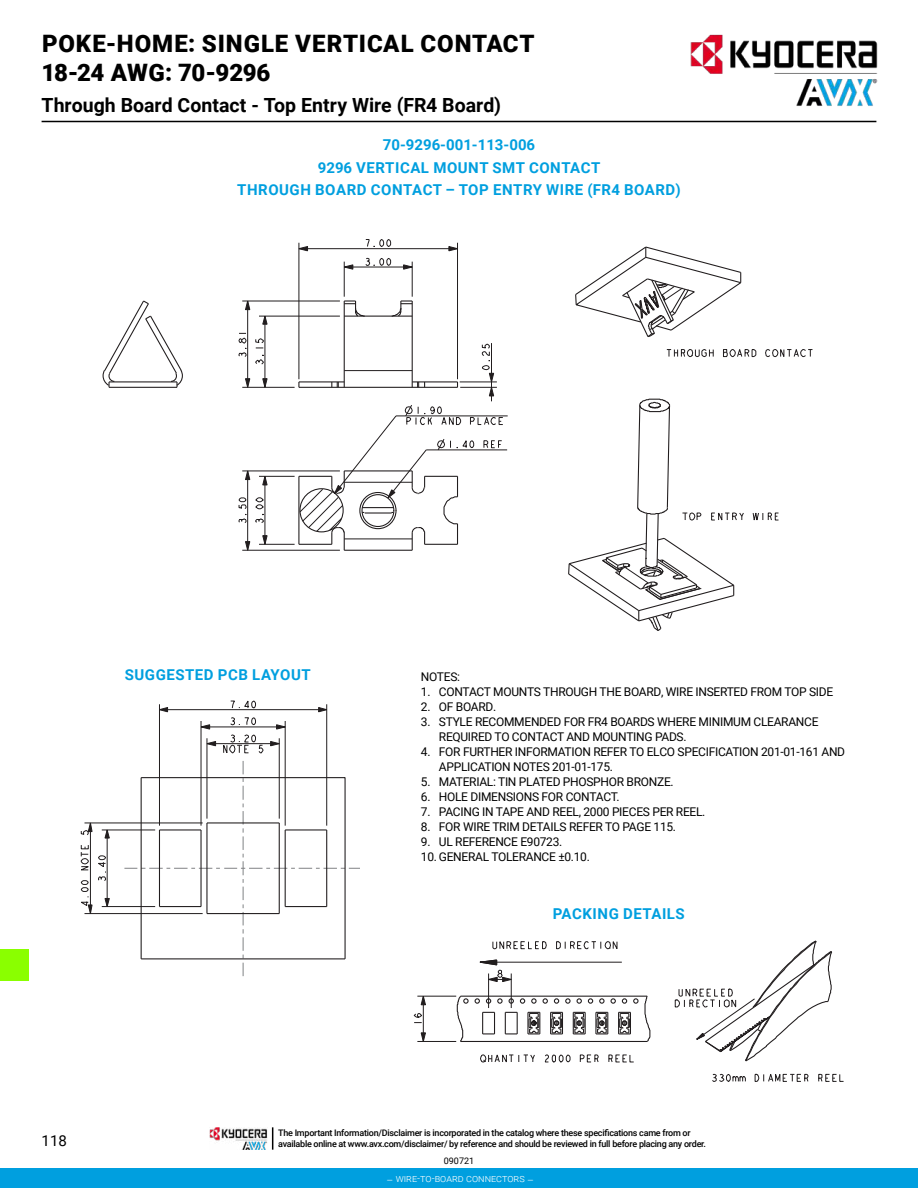
<style>
.page{position:relative;width:918px;height:1188px;background:#fff}
.page>*{position:absolute;margin:0;border:0;box-sizing:border-box;transform-origin:0 0}
.t1{font:900 24px/28.8px "Roboto";letter-spacing:.035em;color:#000}
.t2{font:700 19.5px "Roboto";color:#000}
.t3{font:700 15px/22.6px "Roboto";letter-spacing:.035em;color:#009fdf;text-align:center}
.t4{font:15px "Roboto";color:#000}
.t5{font:12px/15px "Roboto";letter-spacing:-.025em;color:#000}
.t6{font:300 10.5px "Roboto";color:#fff}
.t7{font:500 9px/10.8px "Roboto";letter-spacing:-.03em;color:#000}
.t8{font:9px "Roboto";color:#000}
</style>
<div class="page">
<hr style="left:42px;top:121px;width:834px;height:1px;background:#000">
<div style="left:0;top:949px;width:29px;height:32px;background:#8aff00"></div>
<svg style="left:413px;top:1013px;width:10px;height:10px"></svg>
<svg style="left:420px;top:997px;width:6px;height:8px"></svg>
<svg style="left:420px;top:1032px;width:6px;height:9px"></svg>
<svg style="left:492px;top:941px;width:55px;height:9px"></svg>
<svg style="left:556px;top:941px;width:62px;height:9px"></svg>
<svg style="left:480px;top:1054px;width:33px;height:9px"></svg>
<svg style="left:519px;top:1054px;width:16px;height:8px"></svg>
<svg style="left:544px;top:1054px;width:27px;height:9px"></svg>
<svg style="left:580px;top:1054px;width:19px;height:9px"></svg>
<svg style="left:608px;top:1054px;width:26px;height:9px"></svg>
<svg style="left:712px;top:1074px;width:34px;height:8px"></svg>
<svg style="left:755px;top:1073px;width:54px;height:9px"></svg>
<svg style="left:818px;top:1074px;width:26px;height:8px"></svg>
<hr style="left:423px;top:996px;width:1px;height:45px;background:#211d1e">
<hr style="left:488px;top:974px;width:1px;height:34px;background:#211d1e">
<hr style="left:511px;top:974px;width:1px;height:34px;background:#211d1e">
<hr style="left:417px;top:1041px;width:39px;height:1px;background:#211d1e">
<hr style="left:417px;top:996px;width:39px;height:1px;background:#211d1e">
<hr style="left:480px;top:962px;width:142px;height:1px;background:#211d1e">
<svg style="left:479px;top:959px;width:33px;height:23px"></svg>
<hr style="left:461px;top:1041px;width:186px;height:1px;background:#211d1e">
<hr style="left:461px;top:996px;width:186px;height:1px;background:#211d1e">
<svg style="left:475px;top:995px;width:176px;height:47px"></svg>
<svg style="left:456px;top:995px;width:13px;height:47px"></svg>
<svg style="left:675px;top:940px;width:157px;height:122px"></svg>
<svg style="left:365px;top:258px;width:26px;height:8px"></svg>
<svg style="left:345px;top:264px;width:8px;height:6px"></svg>
<svg style="left:403px;top:264px;width:9px;height:6px"></svg>
<svg style="left:255px;top:338px;width:9px;height:27px"></svg>
<svg style="left:262px;top:378px;width:6px;height:9px"></svg>
<svg style="left:262px;top:315px;width:6px;height:10px"></svg>
<svg style="left:239px;top:333px;width:8px;height:24px"></svg>
<svg style="left:245px;top:378px;width:6px;height:9px"></svg>
<svg style="left:245px;top:300px;width:6px;height:10px"></svg>
<svg style="left:482px;top:344px;width:12px;height:52px"></svg>
<svg style="left:365px;top:239px;width:26px;height:8px"></svg>
<svg style="left:298px;top:246px;width:10px;height:6px"></svg>
<svg style="left:448px;top:246px;width:9px;height:6px"></svg>
<svg style="left:255px;top:497px;width:9px;height:26px"></svg>
<svg style="left:262px;top:477px;width:6px;height:9px"></svg>
<svg style="left:262px;top:535px;width:6px;height:9px"></svg>
<svg style="left:238px;top:497px;width:9px;height:26px"></svg>
<svg style="left:245px;top:470px;width:6px;height:10px"></svg>
<svg style="left:245px;top:541px;width:6px;height:9px"></svg>
<svg style="left:753px;top:512px;width:26px;height:9px"></svg>
<svg style="left:667px;top:349px;width:47px;height:8px"></svg>
<svg style="left:723px;top:349px;width:34px;height:8px"></svg>
<svg style="left:765px;top:349px;width:47px;height:9px"></svg>
<hr style="left:247px;top:301px;width:1px;height:86px;background:#211d1e">
<hr style="left:265px;top:316px;width:1px;height:71px;background:#211d1e">
<hr style="left:299px;top:243px;width:1px;height:136px;background:#211d1e">
<hr style="left:242px;top:387px;width:53px;height:1px;background:#211d1e">
<hr style="left:460px;top:387px;width:37px;height:1px;background:#211d1e">
<hr style="left:460px;top:382px;width:37px;height:1px;background:#211d1e">
<hr style="left:344px;top:262px;width:1px;height:35px;background:#211d1e">
<hr style="left:344px;top:370px;width:68px;height:1px;background:#211d1e">
<hr style="left:259px;top:316px;width:81px;height:1px;background:#211d1e">
<hr style="left:412px;top:262px;width:1px;height:35px;background:#211d1e">
<hr style="left:242px;top:301px;width:98px;height:1px;background:#211d1e">
<hr style="left:344px;top:267px;width:68px;height:1px;background:#211d1e">
<hr style="left:457px;top:243px;width:1px;height:136px;background:#211d1e">
<hr style="left:491px;top:343px;width:1px;height:58px;background:#211d1e">
<hr style="left:299px;top:248px;width:159px;height:1px;background:#211d1e">
<hr style="left:247px;top:471px;width:1px;height:79px;background:#211d1e">
<hr style="left:265px;top:476px;width:1px;height:68px;background:#211d1e">
<hr style="left:242px;top:550px;width:98px;height:1px;background:#211d1e">
<hr style="left:259px;top:544px;width:36px;height:1px;background:#211d1e">
<hr style="left:259px;top:476px;width:36px;height:1px;background:#211d1e">
<hr style="left:242px;top:471px;width:98px;height:1px;background:#211d1e">
<hr style="left:426px;top:450px;width:81px;height:1px;background:#211d1e">
<hr style="left:396px;top:416px;width:112px;height:1px;background:#211d1e">
<svg style="left:331px;top:382px;width:8px;height:5px"></svg>
<hr style="left:299px;top:387px;width:159px;height:1px;background:#211d1e">
<hr style="left:299px;top:381px;width:45px;height:1px;background:#211d1e">
<hr style="left:412px;top:381px;width:46px;height:1px;background:#211d1e">
<hr style="left:344px;top:301px;width:1px;height:86px;background:#211d1e">
<hr style="left:344px;top:316px;width:68px;height:1px;background:#211d1e">
<hr style="left:412px;top:301px;width:1px;height:86px;background:#211d1e">
<svg style="left:417px;top:382px;width:8px;height:5px"></svg>
<hr style="left:298px;top:476px;width:1px;height:68px;background:#211d1e">
<hr style="left:344px;top:550px;width:68px;height:1px;background:#211d1e">
<hr style="left:109px;top:387px;width:68px;height:1px;background:#211d1e">
<svg style="left:299px;top:405px;width:204px;height:145px"></svg>
<svg style="left:103px;top:300px;width:80px;height:87px"></svg>
<svg style="left:344px;top:300px;width:22px;height:18px"></svg>
<svg style="left:391px;top:300px;width:21px;height:17px"></svg>
<svg style="left:575px;top:246px;width:167px;height:91px"></svg>
<svg style="left:568px;top:398px;width:176px;height:233px"></svg>
<svg style="left:223px;top:734px;width:41px;height:20px"></svg>
<svg style="left:206px;top:741px;width:10px;height:6px"></svg>
<svg style="left:270px;top:741px;width:9px;height:6px"></svg>
<svg style="left:230px;top:717px;width:26px;height:9px"></svg>
<svg style="left:200px;top:724px;width:10px;height:6px"></svg>
<svg style="left:276px;top:724px;width:9px;height:6px"></svg>
<svg style="left:230px;top:700px;width:26px;height:9px"></svg>
<svg style="left:160px;top:707px;width:8px;height:6px"></svg>
<svg style="left:318px;top:707px;width:8px;height:6px"></svg>
<svg style="left:104px;top:829px;width:6px;height:10px"></svg>
<svg style="left:81px;top:822px;width:12px;height:14px"></svg>
<svg style="left:80px;top:845px;width:30px;height:69px"></svg>
<hr style="left:90px;top:823px;width:1px;height:91px;background:#211d1e">
<hr style="left:107px;top:830px;width:1px;height:77px;background:#211d1e">
<hr style="left:159px;top:704px;width:1px;height:122px;background:#211d1e">
<hr style="left:85px;top:913px;width:118px;height:1px;background:#211d1e">
<hr style="left:201px;top:721px;width:1px;height:105px;background:#211d1e">
<hr style="left:207px;top:738px;width:1px;height:81px;background:#211d1e">
<hr style="left:102px;top:906px;width:53px;height:1px;background:#211d1e">
<hr style="left:279px;top:738px;width:1px;height:81px;background:#211d1e">
<hr style="left:285px;top:721px;width:1px;height:105px;background:#211d1e">
<hr style="left:102px;top:830px;width:53px;height:1px;background:#211d1e">
<hr style="left:85px;top:823px;width:118px;height:1px;background:#211d1e">
<hr style="left:326px;top:704px;width:1px;height:122px;background:#211d1e">
<hr style="left:207px;top:743px;width:72px;height:1px;background:#211d1e">
<hr style="left:201px;top:727px;width:84px;height:1px;background:#211d1e">
<hr style="left:159px;top:709px;width:168px;height:1px;background:#211d1e">
<svg style="left:124px;top:761px;width:236px;height:215px"></svg>
<img style="left:669px;top:34px;width:209px;height:87px">
<div style="left:0;top:1169px;width:918px;height:19px;background:#009fdf"></div>
<img style="left:210px;top:1127px;width:57px;height:23px">
<svg style="left:272px;top:1127px;width:1px;height:23px"></svg>
<h1 class="t1" style="left:42px;top:30px;width:495px">POKE-HOME: SINGLE VERTICAL CONTACT<br>18-24 AWG: 70-9296</h1>
<h2 class="t2" style="left:42px;top:97px;width:461px">Through Board Contact - Top Entry Wire (FR4 Board)</h2>
<p class="t3" style="left:237px;top:134px;width:445px">70-9296-001-113-006<br>9296 VERTICAL MOUNT SMT CONTACT<br>THROUGH BOARD CONTACT – TOP ENTRY WIRE (FR4 BOARD)</p>
<p class="t3" style="left:125px;top:665px;width:187px">SUGGESTED PCB LAYOUT</p>
<p class="t5" style="left:421px;top:669px;width:41px">NOTES:</p>
<p class="t5" style="left:421px;top:684px;width:414px">1. CONTACT MOUNTS THROUGH THE BOARD, WIRE INSERTED FROM TOP SIDE</p>
<p class="t5" style="left:421px;top:699px;width:77px">2. OF BOARD.</p>
<p class="t5" style="left:439px;top:714px;width:381px;text-indent:-18px">3. STYLE RECOMMENDED FOR FR4 BOARDS WHERE MINIMUM CLEARANCE<br>REQUIRED TO CONTACT AND MOUNTING PADS.</p>
<p class="t5" style="left:439px;top:744px;width:408px;text-indent:-18px">4. FOR FURTHER INFORMATION REFER TO ELCO SPECIFICATION 201-01-161 AND<br>APPLICATION NOTES 201-01-175.</p>
<p class="t5" style="left:421px;top:774px;width:254px">5. MATERIAL: TIN PLATED PHOSPHOR BRONZE.</p>
<p class="t5" style="left:421px;top:789px;width:200px">6. HOLE DIMENSIONS FOR CONTACT.</p>
<p class="t5" style="left:421px;top:804px;width:286px">7. PACING IN TAPE AND REEL, 2000 PIECES PER REEL.</p>
<p class="t5" style="left:421px;top:819px;width:257px">8. FOR WIRE TRIM DETAILS REFER TO PAGE 115.</p>
<p class="t5" style="left:421px;top:834px;width:143px">9. UL REFERENCE E90723.</p>
<p class="t5" style="left:421px;top:849px;width:170px">10. GENERAL TOLERANCE ±0.10.</p>
<p class="t3" style="left:553px;top:904px;width:134px">PACKING DETAILS</p>
<p class="t4" style="left:42px;top:1130px;width:27px">118</p>
<p class="t7" style="left:278px;top:1127px;width:429px">The Important Information/Disclaimer is incorporated in the catalog where these speci昀椀cations came from or available online at www.avx.com/disclaimer/ by reference and should be reviewed in full before placing any order.</p>
<p class="t8" style="left:444px;top:1155px;width:32px">090721</p>
<p class="t6" style="left:386px;top:1172px;width:149px">– wire-to-board connectors –</p>
</div>
